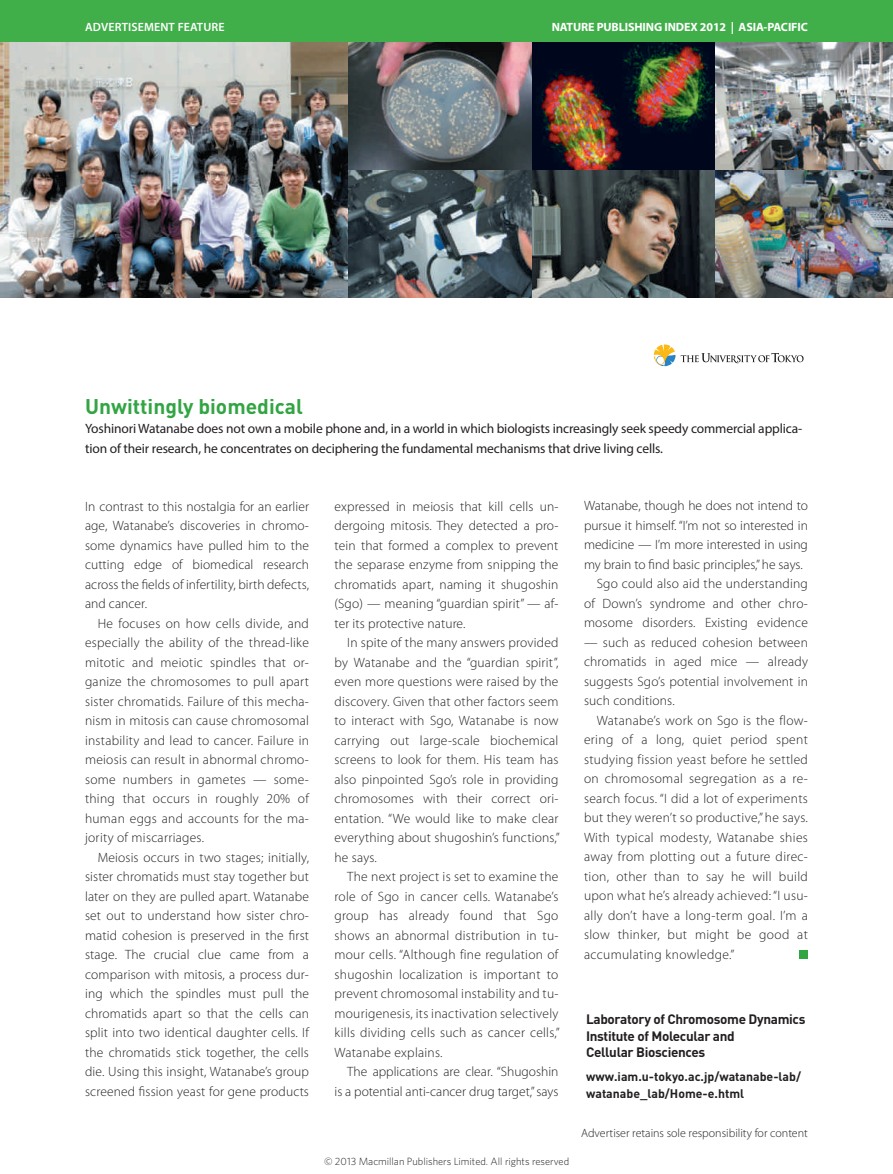
<style>
.page{position:relative;width:893px;height:1174px;background:#fff}
.page>*{position:absolute;margin:0;border:0;box-sizing:border-box;transform-origin:0 0}
.t1{font:700 21px "DIN Pro";color:#32a543}
.t2{font:300 13.5px/19.5px "Myriad Pro";letter-spacing:.01em;color:#231f20;text-align:justify}
.t3{font:13.5px/19.5px "Myriad Pro";letter-spacing:-.01em;color:#231f20}
.t4{font:700 13.5px/16.5px "DIN Pro";letter-spacing:-.025em;color:#231f20}
.t5{font:700 12.3px/16.5px "DIN Pro";color:#231f20}
.t6{font:300 12px "Myriad Pro";color:#231f20}
.t7{font:700 12px "Myriad Pro";letter-spacing:-.01em;color:#fff}
.t8{font:600 12px "Myriad Pro";letter-spacing:.01em;color:#fff}
.t9{font:300 10.5px "Whitney";color:#231f20}
</style>
<div class="page">
<div style="left:799px;top:950px;width:9px;height:9px;background:#32a543"></div>
<div style="left:0;top:0;width:893px;height:43px;background:#40ae49"></div>
<svg style="left:654px;top:344px;width:21px;height:22px"></svg>
<svg style="left:681px;top:353px;width:123px;height:10px"></svg>
<img style="left:0;top:43px;width:349px;height:255px">
<img style="left:349px;top:43px;width:544px;height:255px">
<p class="t8" style="left:85px;top:20px;width:141px">ADVERTISEMENT FEATURE</p>
<p class="t7" style="left:552px;top:19px;width:258px">NATURE PUBLISHING INDEX 2012 | ASIA-PACIFIC</p>
<h1 class="t1" style="left:85px;top:392px;width:219px">Unwittingly biomedical</h1>
<p class="t3" style="left:85px;top:418px;width:719px">Yoshinori Watanabe does not own a mobile phone and, in a world in which biologists increasingly seek speedy commercial applica&shy;tion of their research, he concentrates on deciphering the fundamental mechanisms that drive living cells.</p>
<p class="t2" style="left:85px;top:496px;width:225px">In contrast to this nostalgia for an earlier age, Watanabe’s discoveries in chromo&shy;some dynamics have pulled him to the cutting edge of biomedical research across the fields of infertility, birth defects, and cancer.</p>
<p class="t2" style="left:85px;top:613px;width:225px;text-indent:13px">He focuses on how cells divide, and especially the ability of the thread-like mitotic and meiotic spindles that or&shy;ganize the chromosomes to pull apart sister chromatids. Failure of this mecha&shy;nism in mitosis can cause chromosomal instability and lead to cancer. Failure in meiosis can result in abnormal chromo&shy;some numbers in gametes — some&shy;thing that occurs in roughly 20% of human eggs and accounts for the ma&shy;jority of miscarriages.</p>
<p class="t2" style="left:85px;top:847px;width:225px;text-indent:13px">Meiosis occurs in two stages; initially, sister chromatids must stay together but later on they are pulled apart. Watanabe set out to understand how sister chro&shy;matid cohesion is preserved in the first stage. The crucial clue came from a comparison with mitosis, a process dur&shy;ing which the spindles must pull the chromatids apart so that the cells can split into two identical daughter cells. If the chromatids stick together, the cells die. Using this insight, Watanabe’s group screened fission yeast for gene products</p>
<p class="t2" style="left:334px;top:496px;width:225px">expressed in meiosis that kill cells un&shy;dergoing mitosis. They detected a pro&shy;tein that formed a complex to prevent the separase enzyme from snipping the chromatids apart, naming it shugoshin (Sgo) — meaning “guardian spirit” — af&shy;ter its protective nature.</p>
<p class="t2" style="left:334px;top:632px;width:227px;text-indent:13px">In spite of the many answers provided by Watanabe and the “guardian spirit”, even more questions were raised by the discovery. Given that other factors seem to interact with Sgo, Watanabe is now carrying out large-scale biochemical screens to look for them. His team has also pinpointed Sgo’s role in providing chromosomes with their correct ori&shy;entation. “We would like to make clear everything about shugoshin’s functions,” he says.</p>
<p class="t2" style="left:334px;top:866px;width:227px;text-indent:13px">The next project is set to examine the role of Sgo in cancer cells. Watanabe’s group has already found that Sgo shows an abnormal distribution in tu&shy;mour cells. “Although fine regulation of shugoshin localization is important to prevent chromosomal instability and tu&shy;mourigenesis, its inactivation selectively kills dividing cells such as cancer cells,” Watanabe explains.</p>
<p class="t2" style="left:334px;top:1061px;width:225px;text-align:right">The applications are clear. “Shugoshin<br>is a potential anti-cancer drug target,” says</p>
<p class="t9" style="left:324px;top:1154px;width:247px">© 2013 Macmillan Publishers Limited. All rights reserved</p>
<p class="t2" style="left:584px;top:496px;width:225px">Watanabe, though he does not intend to</p>
<p class="t2" style="left:584px;top:515px;width:225px">pursue it himself. “I’m not so interested in</p>
<p class="t2" style="left:584px;top:535px;width:225px">medicine — I’m more interested in using</p>
<p class="t2" style="left:584px;top:554px;width:220px">my brain to find basic principles,” he says.</p>
<p class="t2" style="left:597px;top:574px;width:213px">Sgo could also aid the understanding</p>
<p class="t2" style="left:584px;top:593px;width:225px">of Down’s syndrome and other chro-</p>
<p class="t2" style="left:584px;top:613px;width:225px">mosome disorders. Existing evidence</p>
<p class="t2" style="left:584px;top:632px;width:225px">— such as reduced cohesion between chromatids in aged mice — already suggests Sgo’s potential involvement in such conditions.</p>
<p class="t2" style="left:584px;top:710px;width:225px;text-indent:13px">Watanabe’s work on Sgo is the flow&shy;ering of a long, quiet period spent studying fission yeast before he settled on chromosomal segregation as a re&shy;search focus. “I did a lot of experiments but they weren’t so productive,” he says.<br>With typical modesty, Watanabe shies away from plotting out a future direc&shy;tion, other than to say he will build upon what he’s already achieved: “I usu&shy;ally don’t have a long-term goal. I’m a slow thinker, but might be good at accumulating knowledge.”</p>
<p class="t4" style="left:586px;top:1010px;width:221px">Laboratory of Chromosome Dynamics<br>Institute of Molecular and<br>Cellular Biosciences</p>
<p class="t5" style="left:586px;top:1068px;width:216px">www.iam.u-tokyo.ac.jp/watanabe-lab/ watanabe_lab/Home-e.html</p>
<p class="t6" style="left:581px;top:1126px;width:228px">Advertiser retains sole responsibility for content</p>
</div>
